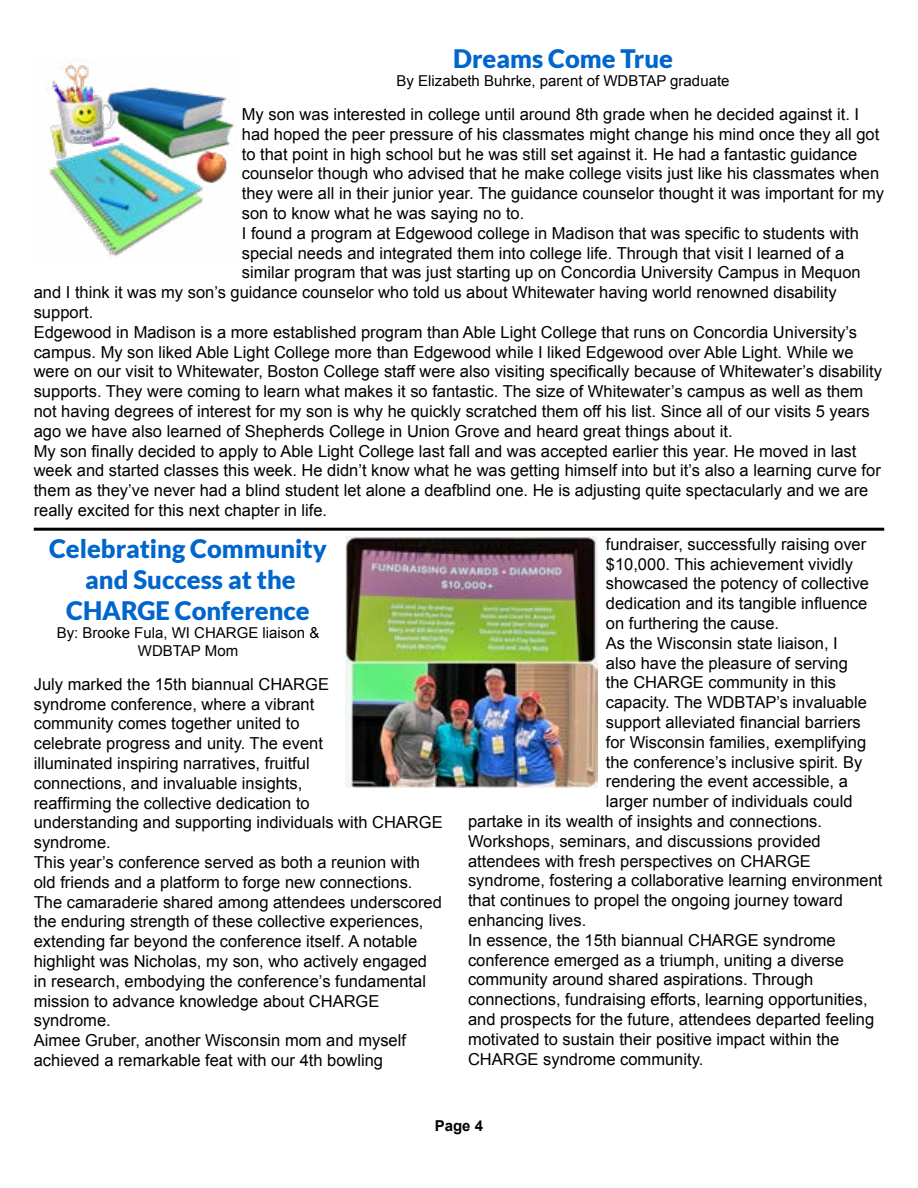
<style>
.page{position:relative;width:918px;height:1188px;background:#fff}
.page>*{position:absolute;margin:0;border:0;box-sizing:border-box;transform-origin:0 0}
.t1{font:900 25.5px/30.6px "Lato";color:#06c;text-align:center}
.t2{font:16.5px/19.8px "Arial";color:#000}
.t3{font:15px/18px "Arial";color:#000;text-align:center}
.t4{font:700 15px "Arial";color:#000}
</style>
<div class="page">
<hr style="left:34px;top:528px;width:850px;height:3px;background:#000">
<img style="left:346px;top:536px;width:251px;height:252px">
<img style="left:48px;top:60px;width:186px;height:198px">
<h1 class="t1" style="left:453px;top:43px;width:221px">Dreams Come True</h1>
<p class="t3" style="left:397px;top:72px;width:334px">By Elizabeth Buhrke, parent of WDBTAP graduate</p>
<p class="t2" style="left:242px;top:104px;width:619px">My son was interested in college until around 8th grade when he decided against it. I</p>
<p class="t2" style="left:242px;top:124px;width:639px">had hoped the peer pressure of his classmates might change his mind once they all got</p>
<p class="t2" style="left:242px;top:144px;width:617px">to that point in high school but he was still set against it. He had a fantastic guidance</p>
<p class="t2" style="left:242px;top:164px;width:639px">counselor though who advised that he make college visits just like his classmates when</p>
<p class="t2" style="left:242px;top:184px;width:644px">they were all in their junior year. The guidance counselor thought it was important for my</p>
<p class="t2" style="left:242px;top:203px;width:284px">son to know what he was saying no to.</p>
<p class="t2" style="left:242px;top:223px;width:619px">I found a program at Edgewood college in Madison that was specific to students with</p>
<p class="t2" style="left:242px;top:243px;width:604px">special needs and integrated them into college life. Through that visit I learned of a</p>
<p class="t2" style="left:242px;top:263px;width:620px">similar program that was just starting up on Concordia University Campus in Mequon</p>
<p class="t2" style="left:34px;top:283px;width:805px">and I think it was my son’s guidance counselor who told us about Whitewater having world renowned disability</p>
<p class="t2" style="left:34px;top:302px;width:61px">support.</p>
<p class="t2" style="left:34px;top:322px;width:825px">Edgewood in Madison is a more established program than Able Light College that runs on Concordia University’s</p>
<p class="t2" style="left:34px;top:342px;width:821px">campus. My son liked Able Light College more than Edgewood while I liked Edgewood over Able Light. While we</p>
<p class="t2" style="left:34px;top:362px;width:850px">were on our visit to Whitewater, Boston College staff were also visiting specifically because of Whitewater’s disability</p>
<p class="t2" style="left:34px;top:382px;width:831px">supports. They were coming to learn what makes it so fantastic. The size of Whitewater’s campus as well as them</p>
<p class="t2" style="left:34px;top:401px;width:838px">not having degrees of interest for my son is why he quickly scratched them off his list. Since all of our visits 5 years</p>
<p class="t2" style="left:34px;top:421px;width:700px">ago we have also learned of Shepherds College in Union Grove and heard great things about it.</p>
<p class="t2" style="left:34px;top:441px;width:824px">My son finally decided to apply to Able Light College last fall and was accepted earlier this year. He moved in last</p>
<p class="t2" style="left:34px;top:461px;width:849px">week and started classes this week. He didn’t know what he was getting himself into but it’s also a learning curve for</p>
<p class="t2" style="left:34px;top:481px;width:836px">them as they’ve never had a blind student let alone a deafblind one. He is adjusting quite spectacularly and we are</p>
<p class="t2" style="left:34px;top:500px;width:295px">really excited for this next chapter in life.</p>
<h1 class="t1" style="left:49px;top:533px;width:279px">Celebrating Community and Success at the<br>CHARGE Conference</h1>
<p class="t3" style="left:57px;top:623px;width:264px">By: Brooke Fula, WI CHARGE liaison &amp;<br>WDBTAP Mom</p>
<p class="t2" style="left:34px;top:674px;width:411px">July marked the 15th biannual CHARGE<br>syndrome conference, where a vibrant<br>community comes together united to<br>celebrate progress and unity. The event<br>illuminated inspiring narratives, fruitful<br>connections, and invaluable insights,<br>reaffirming the collective dedication to<br>understanding and supporting individuals with CHARGE syndrome.<br>This year’s conference served as both a reunion with old friends and a platform to forge new connections.<br>The camaraderie shared among attendees underscored the enduring strength of these collective experiences, extending far beyond the conference itself. A notable highlight was Nicholas, my son, who actively engaged in research, embodying the conference’s fundamental mission to advance knowledge about CHARGE syndrome.<br>Aimee Gruber, another Wisconsin mom and myself achieved a remarkable feat with our 4th bowling</p>
<p class="t2" style="left:606px;top:534px;width:262px">fundraiser, successfully raising over</p>
<p class="t2" style="left:606px;top:554px;width:249px">$10,000. This achievement vividly</p>
<p class="t2" style="left:606px;top:574px;width:265px">showcased the potency of collective</p>
<p class="t2" style="left:606px;top:594px;width:263px">dedication and its tangible influence</p>
<p class="t2" style="left:606px;top:614px;width:175px">on furthering the cause.</p>
<p class="t2" style="left:606px;top:633px;width:234px">As the Wisconsin state liaison, I</p>
<p class="t2" style="left:606px;top:653px;width:244px">also have the pleasure of serving</p>
<p class="t2" style="left:606px;top:673px;width:232px">the CHARGE community in this</p>
<p class="t2" style="left:606px;top:693px;width:263px">capacity. The WDBTAP’s invaluable</p>
<p class="t2" style="left:606px;top:713px;width:256px">support alleviated financial barriers</p>
<p class="t2" style="left:606px;top:732px;width:262px">for Wisconsin families, exemplifying</p>
<p class="t2" style="left:606px;top:752px;width:258px">the conference’s inclusive spirit. By</p>
<p class="t2" style="left:606px;top:772px;width:244px">rendering the event accessible, a</p>
<p class="t2" style="left:606px;top:792px;width:248px">larger number of individuals could</p>
<p class="t2" style="left:468px;top:812px;width:356px">partake in its wealth of insights and connections.</p>
<p class="t2" style="left:468px;top:831px;width:354px">Workshops, seminars, and discussions provided</p>
<p class="t2" style="left:468px;top:851px;width:344px">attendees with fresh perspectives on CHARGE</p>
<p class="t2" style="left:468px;top:871px;width:416px">syndrome, fostering a collaborative learning environment</p>
<p class="t2" style="left:468px;top:891px;width:377px">that continues to propel the ongoing journey toward</p>
<p class="t2" style="left:468px;top:911px;width:120px">enhancing lives.</p>
<p class="t2" style="left:468px;top:930px;width:369px">In essence, the 15th biannual CHARGE syndrome</p>
<p class="t2" style="left:468px;top:950px;width:378px">conference emerged as a triumph, uniting a diverse</p>
<p class="t2" style="left:468px;top:970px;width:347px">community around shared aspirations. Through</p>
<p class="t2" style="left:468px;top:990px;width:401px">connections, fundraising efforts, learning opportunities,</p>
<p class="t2" style="left:468px;top:1010px;width:408px">and prospects for the future, attendees departed feeling</p>
<p class="t2" style="left:468px;top:1029px;width:373px">motivated to sustain their positive impact within the</p>
<p class="t2" style="left:468px;top:1049px;width:237px">CHARGE syndrome community.</p>
<p class="t4" style="left:435px;top:1116px;width:50px">Page 4</p>
</div>
